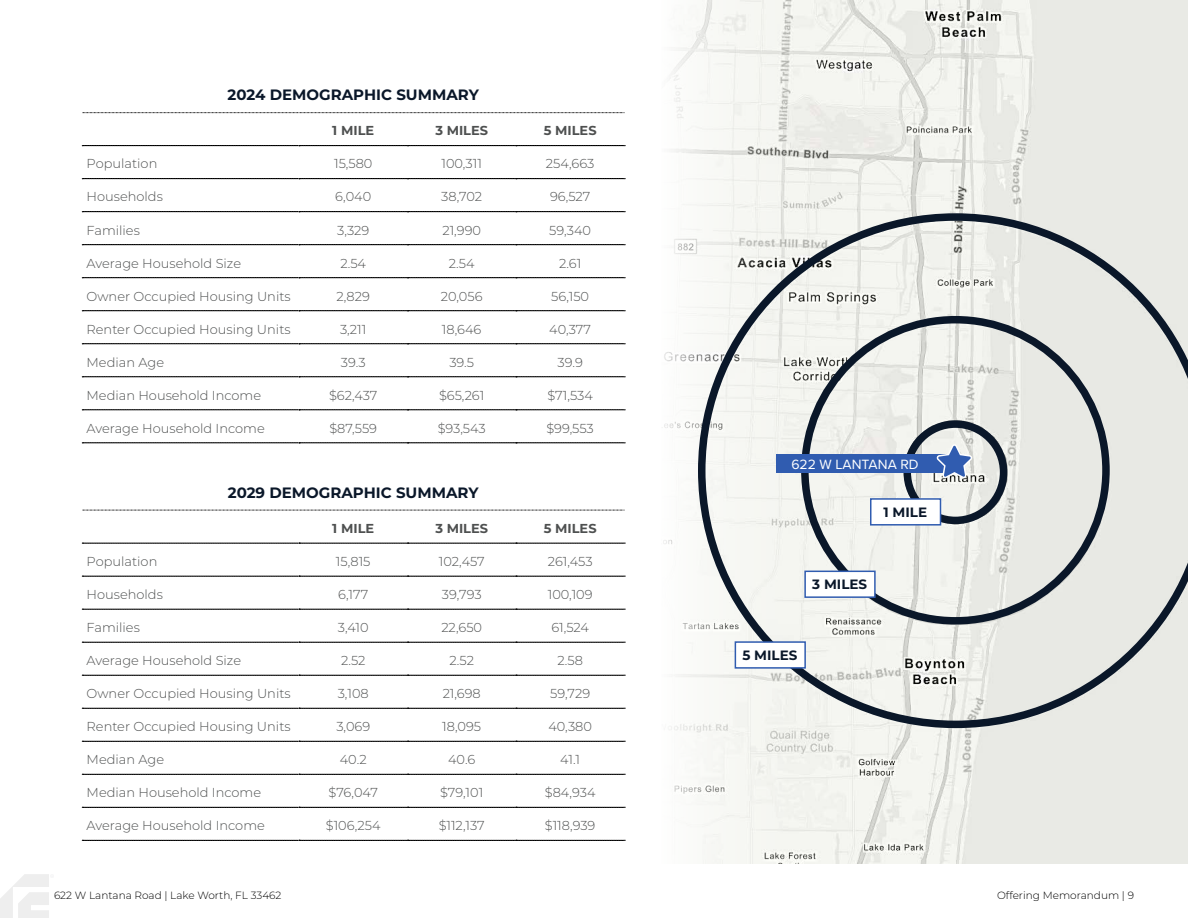
<style>
.page{position:relative;width:1188px;height:918px;background:#fff}
.page>*{position:absolute;margin:0;border:0;box-sizing:border-box;transform-origin:0 0}
.t1{font:700 15px "Montserrat";color:#0a1729}
.t2{font:13.95px "Proxima Nova";color:#fff}
.t3{font:700 13.5px "Montserrat";color:#0a1729}
.t4{font:300 12.9px "Montserrat";color:#4e5050}
.t5{font:700 12.9px "Montserrat";color:#4e5050}
.t6{font:300 10.5px "Montserrat";color:#000}
</style>
<div class="page">
<svg style="left:0;top:874px;width:49px;height:44px"></svg>
<img style="left:663px;top:0;width:525px;height:864px">
<svg style="left:82px;top:178px;width:543px;height:1px"></svg>
<svg style="left:82px;top:211px;width:543px;height:1px"></svg>
<svg style="left:82px;top:244px;width:543px;height:1px"></svg>
<svg style="left:82px;top:277px;width:543px;height:1px"></svg>
<svg style="left:82px;top:311px;width:543px;height:1px"></svg>
<svg style="left:82px;top:344px;width:543px;height:1px"></svg>
<svg style="left:82px;top:377px;width:543px;height:1px"></svg>
<svg style="left:82px;top:410px;width:543px;height:1px"></svg>
<svg style="left:82px;top:443px;width:543px;height:1px"></svg>
<svg style="left:82px;top:145px;width:543px;height:1px"></svg>
<svg style="left:82px;top:112px;width:543px;height:1px"></svg>
<svg style="left:82px;top:576px;width:543px;height:1px"></svg>
<svg style="left:82px;top:609px;width:543px;height:1px"></svg>
<svg style="left:82px;top:642px;width:543px;height:1px"></svg>
<svg style="left:82px;top:675px;width:543px;height:1px"></svg>
<svg style="left:82px;top:708px;width:543px;height:1px"></svg>
<svg style="left:82px;top:741px;width:543px;height:1px"></svg>
<svg style="left:82px;top:774px;width:543px;height:1px"></svg>
<svg style="left:82px;top:807px;width:543px;height:1px"></svg>
<svg style="left:82px;top:840px;width:543px;height:1px"></svg>
<svg style="left:82px;top:543px;width:543px;height:1px"></svg>
<svg style="left:82px;top:510px;width:543px;height:1px"></svg>
<svg style="left:698px;top:213px;width:490px;height:515px"></svg>
<div style="left:870px;top:498px;width:71px;height:28px;background:#fff;border:2px solid #305cb0"></div>
<div style="left:804px;top:571px;width:72px;height:27px;background:#fff;border:2px solid #305cb0"></div>
<div style="left:735px;top:641px;width:71px;height:28px;background:#fff;border:2px solid #305cb0"></div>
<div style="left:777px;top:455px;width:178px;height:18px;background:#305cb0"></div>
<svg style="left:936px;top:443px;width:38px;height:37px"></svg>
<p class="t1" style="left:228px;top:84px;width:253px">2024 DEMOGRAPHIC SUMMARY</p>
<p class="t5" style="left:332px;top:122px;width:43px">1 MILE</p>
<p class="t5" style="left:435px;top:122px;width:54px">3 MILES</p>
<p class="t5" style="left:544px;top:122px;width:54px">5 MILES</p>
<p class="t4" style="left:87px;top:155px;width:72px">Population</p>
<p class="t4" style="left:334px;top:155px;width:40px">15,580</p>
<p class="t4" style="left:441px;top:155px;width:42px">100,311</p>
<p class="t4" style="left:546px;top:155px;width:50px">254,663</p>
<p class="t4" style="left:87px;top:188px;width:78px">Households</p>
<p class="t4" style="left:335px;top:188px;width:37px">6,040</p>
<p class="t4" style="left:441px;top:188px;width:43px">38,702</p>
<p class="t4" style="left:550px;top:188px;width:42px">96,527</p>
<p class="t4" style="left:87px;top:221px;width:55px">Families</p>
<p class="t4" style="left:337px;top:221px;width:34px">3,329</p>
<p class="t4" style="left:442px;top:221px;width:40px">21,990</p>
<p class="t4" style="left:549px;top:221px;width:43px">59,340</p>
<p class="t4" style="left:87px;top:254px;width:156px">Average Household Size</p>
<p class="t4" style="left:340px;top:254px;width:27px">2.54</p>
<p class="t4" style="left:449px;top:254px;width:27px">2.54</p>
<p class="t4" style="left:559px;top:254px;width:24px">2.61</p>
<p class="t4" style="left:87px;top:287px;width:206px">Owner Occupied Housing Units</p>
<p class="t4" style="left:337px;top:287px;width:35px">2,829</p>
<p class="t4" style="left:441px;top:287px;width:43px">20,056</p>
<p class="t4" style="left:551px;top:287px;width:39px">56,150</p>
<p class="t4" style="left:87px;top:320px;width:206px">Renter Occupied Housing Units</p>
<p class="t4" style="left:340px;top:320px;width:28px">3,211</p>
<p class="t4" style="left:442px;top:320px;width:41px">18,646</p>
<p class="t4" style="left:549px;top:320px;width:43px">40,377</p>
<p class="t4" style="left:87px;top:353px;width:79px">Median Age</p>
<p class="t4" style="left:341px;top:353px;width:26px">39.3</p>
<p class="t4" style="left:449px;top:353px;width:26px">39.5</p>
<p class="t4" style="left:558px;top:353px;width:27px">39.9</p>
<p class="t4" style="left:87px;top:386px;width:176px">Median Household Income</p>
<p class="t4" style="left:329px;top:386px;width:50px">$62,437</p>
<p class="t4" style="left:439px;top:386px;width:47px">$65,261</p>
<p class="t4" style="left:547px;top:386px;width:47px">$71,534</p>
<p class="t4" style="left:87px;top:419px;width:180px">Average Household Income</p>
<p class="t4" style="left:329px;top:419px;width:49px">$87,559</p>
<p class="t4" style="left:438px;top:419px;width:49px">$93,543</p>
<p class="t4" style="left:546px;top:419px;width:49px">$99,553</p>
<p class="t1" style="left:228px;top:482px;width:252px">2029 DEMOGRAPHIC SUMMARY</p>
<p class="t5" style="left:332px;top:519px;width:43px">1 MILE</p>
<p class="t5" style="left:435px;top:519px;width:54px">3 MILES</p>
<p class="t5" style="left:544px;top:519px;width:54px">5 MILES</p>
<p class="t4" style="left:87px;top:553px;width:72px">Population</p>
<p class="t4" style="left:336px;top:553px;width:36px">15,815</p>
<p class="t4" style="left:439px;top:553px;width:47px">102,457</p>
<p class="t4" style="left:548px;top:553px;width:46px">261,453</p>
<p class="t4" style="left:87px;top:586px;width:78px">Households</p>
<p class="t4" style="left:338px;top:586px;width:32px">6,177</p>
<p class="t4" style="left:442px;top:586px;width:41px">39,793</p>
<p class="t4" style="left:548px;top:586px;width:46px">100,109</p>
<p class="t4" style="left:87px;top:619px;width:55px">Families</p>
<p class="t4" style="left:338px;top:619px;width:32px">3,410</p>
<p class="t4" style="left:441px;top:619px;width:42px">22,650</p>
<p class="t4" style="left:551px;top:619px;width:39px">61,524</p>
<p class="t4" style="left:87px;top:652px;width:156px">Average Household Size</p>
<p class="t4" style="left:341px;top:652px;width:26px">2.52</p>
<p class="t4" style="left:449px;top:652px;width:26px">2.52</p>
<p class="t4" style="left:557px;top:652px;width:27px">2.58</p>
<p class="t4" style="left:87px;top:685px;width:206px">Owner Occupied Housing Units</p>
<p class="t4" style="left:338px;top:685px;width:32px">3,108</p>
<p class="t4" style="left:443px;top:685px;width:40px">21,698</p>
<p class="t4" style="left:550px;top:685px;width:41px">59,729</p>
<p class="t4" style="left:87px;top:718px;width:206px">Renter Occupied Housing Units</p>
<p class="t4" style="left:336px;top:718px;width:35px">3,069</p>
<p class="t4" style="left:442px;top:718px;width:40px">18,095</p>
<p class="t4" style="left:548px;top:718px;width:45px">40,380</p>
<p class="t4" style="left:87px;top:751px;width:79px">Median Age</p>
<p class="t4" style="left:340px;top:751px;width:28px">40.2</p>
<p class="t4" style="left:448px;top:751px;width:29px">40.6</p>
<p class="t4" style="left:560px;top:751px;width:21px">41.1</p>
<p class="t4" style="left:87px;top:784px;width:176px">Median Household Income</p>
<p class="t4" style="left:329px;top:784px;width:51px">$76,047</p>
<p class="t4" style="left:440px;top:784px;width:45px">$79,101</p>
<p class="t4" style="left:545px;top:784px;width:52px">$84,934</p>
<p class="t4" style="left:87px;top:817px;width:180px">Average Household Income</p>
<p class="t4" style="left:326px;top:817px;width:56px">$106,254</p>
<p class="t4" style="left:439px;top:817px;width:47px">$112,137</p>
<p class="t4" style="left:545px;top:817px;width:52px">$118,939</p>
<p class="t2" style="left:791px;top:454px;width:129px">622 W LANTANA RD</p>
<p class="t3" style="left:883px;top:502px;width:45px">1 MILE</p>
<p class="t3" style="left:812px;top:575px;width:56px">3 MILES</p>
<p class="t3" style="left:742px;top:645px;width:56px">5 MILES</p>
<p class="t6" style="left:54px;top:888px;width:229px">622 W Lantana Road | Lake Worth, FL 33462</p>
<p class="t6" style="left:997px;top:888px;width:138px">Offering Memorandum | 9</p>
</div>
